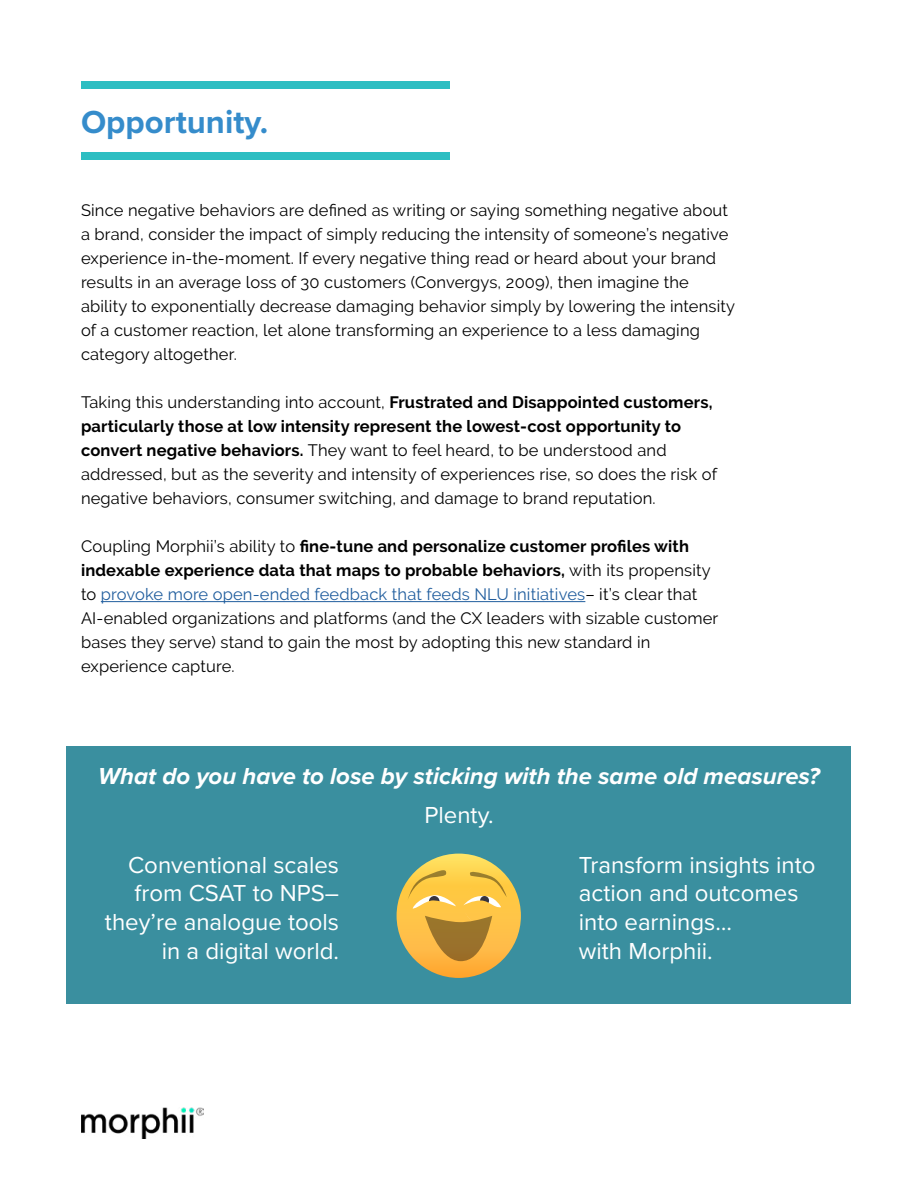
<style>
.page{position:relative;width:918px;height:1188px;background:#fff}
.page>*{position:absolute;margin:0;border:0;box-sizing:border-box;transform-origin:0 0}
.t1{font:700 33px "Proxima Nova";color:#358ccb}
.t2{font:24px/28.8px "Proxima Nova";color:#fff;text-align:right}
.t3{font:italic 700 24px "Proxima Nova";color:#fff}
.t4{font:16.5px/24px "Raleway";letter-spacing:.01em;color:#000}
.s1{font-weight:700}
.s2{color:#215e9e}
</style>
<div class="page">
<img style="left:81px;top:1107px;width:122px;height:31px">
<hr style="left:101px;top:601px;width:484px;height:1px;background:#215e9e">
<div style="left:81px;top:152px;width:368px;height:7px;background:#2dbec2"></div>
<div style="left:81px;top:81px;width:368px;height:7px;background:#2dbec2"></div>
<div style="left:67px;top:746px;width:784px;height:257px;background:#3a8f9f"></div>
<svg style="left:397px;top:854px;width:124px;height:124px;background:#fcc247"></svg>
<svg style="left:407px;top:868px;width:100px;height:94px;background:#e2b146"></svg>
<h1 class="t1" style="left:81px;top:98px;width:189px">Opportunity.</h1>
<p class="t4" style="left:81px;top:199px;width:656px">Since negative behaviors are defined as writing or saying something negative about a brand, consider the impact of simply reducing the intensity of someone’s negative experience in-the-moment. If every negative thing read or heard about your brand results in an average loss of 30 customers (Convergys, 2009), then imagine the ability to exponentially decrease damaging behavior simply by lowering the intensity of a customer reaction, let alone transforming an experience to a less damaging category altogether.</p>
<p class="t4" style="left:81px;top:391px;width:638px">Taking this understanding into account, <span class="s1">Frustrated and Disappointed customers, particularly those at low intensity represent the lowest-cost opportunity to convert negative behaviors.</span> They want to feel heard, to be understood and addressed, but as the severity and intensity of experiences rise, so does the risk of negative behaviors, consumer switching, and damage to brand reputation.</p>
<p class="t4" style="left:81px;top:535px;width:639px">Coupling Morphii’s ability to <span class="s1">fine-tune and personalize customer profiles with indexable experience data that maps to probable behaviors,</span> with its propensity to <span class="s2">provoke more open-ended feedback that feeds NLU initiatives</span>– it’s clear that AI-enabled organizations and platforms (and the CX leaders with sizable customer bases they serve) stand to gain the most by adopting this new standard in experience capture.</p>
<h2 class="t3" style="left:98px;top:758px;width:723px">What do you have to lose by sticking with the same old measures?</h2>
<h2 class="t2" style="left:424px;top:800px;width:71px">Plenty.</h2>
<h2 class="t2" style="left:105px;top:849px;width:236px">Conventional scales from CSAT to NPS– they’re analogue tools in a digital world.</h2>
<h2 class="t2" style="left:579px;top:849px;width:238px;text-align:left">Transform insights into action and outcomes into earnings…<br>with Morphii.</h2>
</div>
